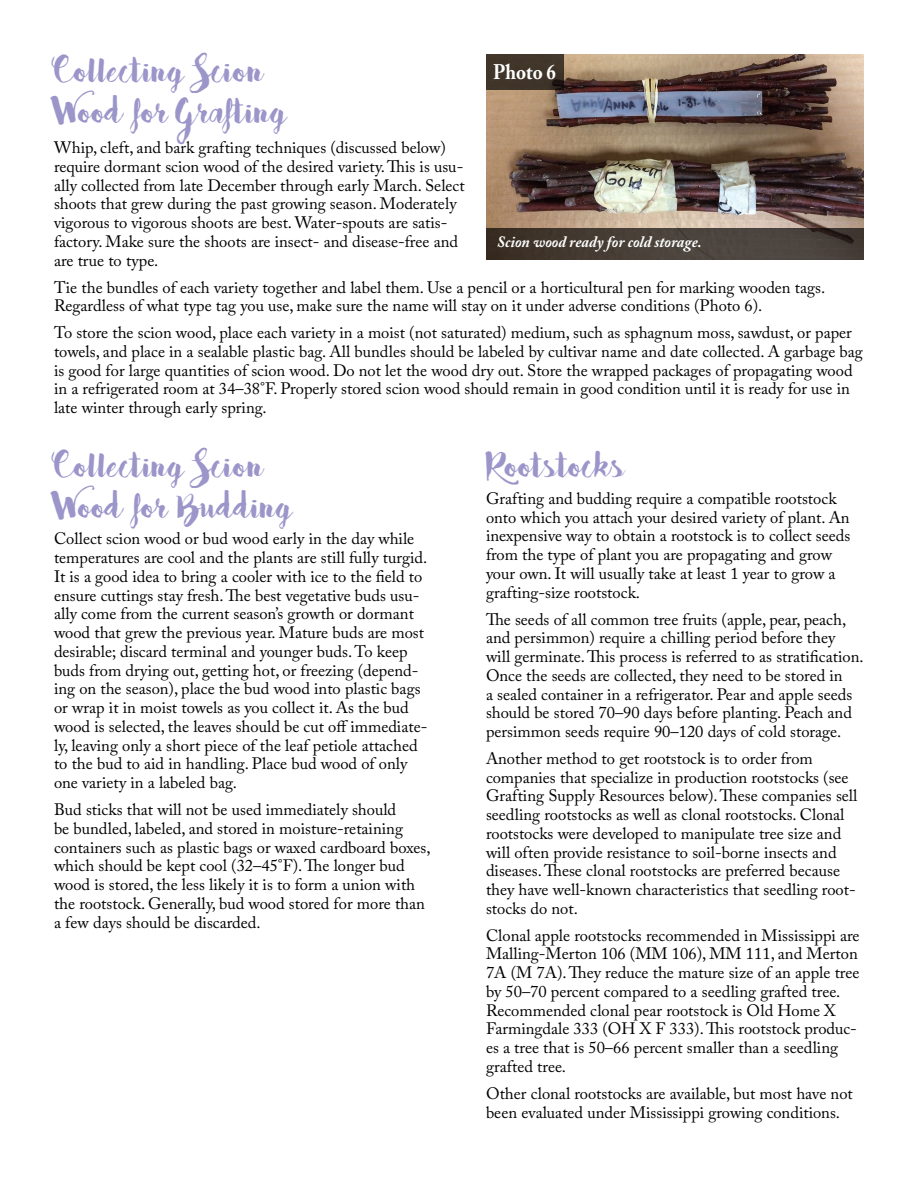
<style>
.page{position:relative;width:918px;height:1188px;background:#fff}
.page>*{position:absolute;margin:0;border:0;box-sizing:border-box;transform-origin:0 0}
.heading{font:42px/40.5px "Bakery";letter-spacing:.01em;color:#9b95c9}
.photo{font:700 21px "Adobe Caslon Pro";color:#fff;scale:.91 1}
.body_text{font:16.5px/18.8px "Adobe Caslon Pro";color:#000}
.cutline{font:italic 700 15.75px "Adobe Caslon Pro";color:#fff}
</style>
<div class="page">
<img style="left:486px;top:54px;width:378px;height:174px">
<svg style="left:486px;top:228px;width:378px;height:31px;background:#453d35"></svg>
<div style="left:486px;top:54px;width:78px;height:36px;background:#403529"></div>
<p class="heading" style="left:54px;top:47px;width:234px">Collecting Scion<br>Wood for Grafting</p>
<p class="body_text" style="left:54px;top:138px;width:412px">Whip, cleft, and bark grafting techniques (discussed below) require dormant scion wood of the desired variety. This is usu&shy;ally collected from late December through early March. Select shoots that grew during the past growing season. Moderately vigorous to vigorous shoots are best. Water-spouts are satis&shy;factory. Make sure the shoots are insect- and disease-free and are true to type.</p>
<p class="body_text" style="left:54px;top:277px;width:773px">Tie the bundles of each variety together and label them. Use a pencil or a horticultural pen for marking wooden tags.<br>Regardless of what type tag you use, make sure the name will stay on it under adverse conditions (Photo 6).</p>
<p class="body_text" style="left:54px;top:323px;width:810px">To store the scion wood, place each variety in a moist (not saturated) medium, such as sphagnum moss, sawdust, or paper towels, and place in a sealable plastic bag. All bundles should be labeled by cultivar name and date collected. A garbage bag is good for large quantities of scion wood. Do not let the wood dry out. Store the wrapped packages of propagating wood in a refrigerated room at 34–38°F. Properly stored scion wood should remain in good condition until it is ready for use in late winter through early spring.</p>
<p class="heading" style="left:54px;top:442px;width:240px">Collecting Scion<br>Wood for Budding</p>
<p class="body_text" style="left:54px;top:529px;width:375px">Collect scion wood or bud wood early in the day while temperatures are cool and the plants are still fully turgid.<br>It is a good idea to bring a cooler with ice to the field to ensure cuttings stay fresh. The best vegetative buds usu&shy;ally come from the current season’s growth or dormant wood that grew the previous year. Mature buds are most desirable; discard terminal and younger buds. To keep buds from drying out, getting hot, or freezing (depend&shy;ing on the season), place the bud wood into plastic bags or wrap it in moist towels as you collect it. As the bud wood is selected, the leaves should be cut off immediate&shy;ly, leaving only a short piece of the leaf petiole attached to the bud to aid in handling. Place bud wood of only one variety in a labeled bag.</p>
<p class="body_text" style="left:54px;top:800px;width:378px">Bud sticks that will not be used immediately should<br>be bundled, labeled, and stored in moisture-retaining containers such as plastic bags or waxed cardboard boxes, which should be kept cool (32–45°F). The longer bud wood is stored, the less likely it is to form a union with the rootstock. Generally, bud wood stored for more than a few days should be discarded.</p>
<p class="photo" style="left:493px;top:60px;width:71px">Photo 6</p>
<p class="cutline" style="left:497px;top:232px;width:206px">Scion wood ready for cold storage.</p>
<p class="heading" style="left:486px;top:442px;width:140px">Rootstocks</p>
<p class="body_text" style="left:486px;top:489px;width:366px">Grafting and budding require a compatible rootstock onto which you attach your desired variety of plant. An inexpensive way to obtain a rootstock is to collect seeds from the type of plant you are propagating and grow your own. It will usually take at least 1 year to grow a grafting-size rootstock.</p>
<p class="body_text" style="left:486px;top:609px;width:379px">The seeds of all common tree fruits (apple, pear, peach, and persimmon) require a chilling period before they will germinate. This process is referred to as stratification.<br>Once the seeds are collected, they need to be stored in<br>a sealed container in a refrigerator. Pear and apple seeds should be stored 70–90 days before planting. Peach and persimmon seeds require 90–120 days of cold storage.</p>
<p class="body_text" style="left:486px;top:749px;width:373px">Another method to get rootstock is to order from companies that specialize in production rootstocks (see Grafting Supply Resources below). These companies sell seedling rootstocks as well as clonal rootstocks. Clonal rootstocks were developed to manipulate tree size and will often provide resistance to soil-borne insects and diseases. These clonal rootstocks are preferred because they have well-known characteristics that seedling root&shy;stocks do not.</p>
<p class="body_text" style="left:486px;top:926px;width:375px">Clonal apple rootstocks recommended in Mississippi are Malling-Merton 106 (MM 106), MM 111, and Merton 7A (M 7A). They reduce the mature size of an apple tree by 50–70 percent compared to a seedling grafted tree.<br>Recommended clonal pear rootstock is Old Home X Farmingdale 333 (OH X F 333). This rootstock produc&shy;es a tree that is 50–66 percent smaller than a seedling grafted tree.</p>
<p class="body_text" style="left:486px;top:1084px;width:368px">Other clonal rootstocks are available, but most have not been evaluated under Mississippi growing conditions.</p>
</div>
